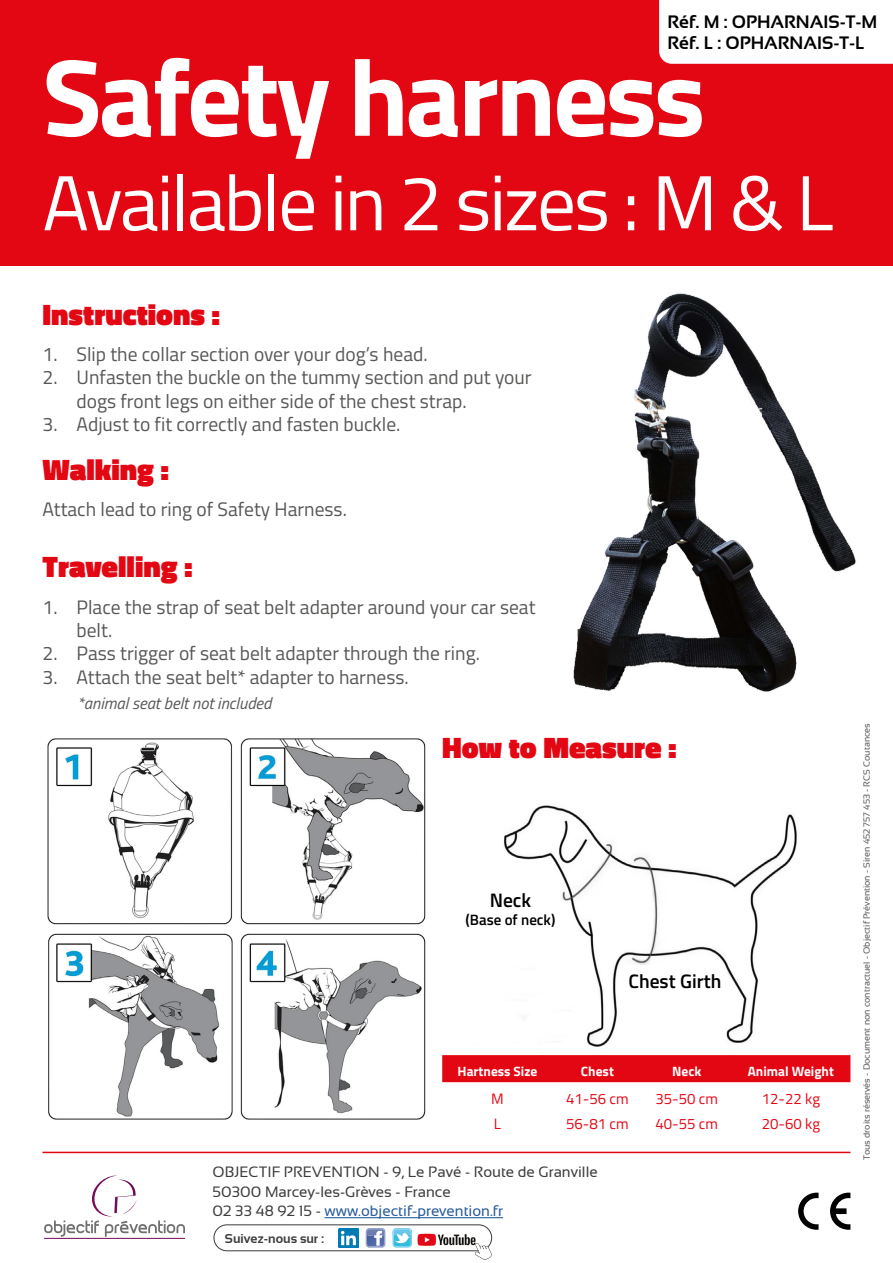
<style>
.page{position:relative;width:893px;height:1263px;background:#fff}
.page>*{position:absolute;margin:0;border:0;box-sizing:border-box;transform-origin:0 0}
.t1{font:700 109.5px "Titillium Web";letter-spacing:-.03em;color:#fff}
.t2{font:78px "Titillium Web";letter-spacing:-.03em;color:#fff}
.t3{font:900 30px "Titillium Web";color:#e30613}
.t4{font:19.5px/23.4px "Titillium Web";color:#575756}
.t5{font:600 19.5px "Titillium Web";color:#000}
.t6{font:700 18px/21.6px "Sansation";color:#000}
.t7{font:italic 16.5px "Titillium Web";color:#575756}
.t8{font:15px/19.5px "Sansation";color:#3c3c3b}
.t9{font:15px "Titillium Web";color:#e30613}
.t10{font:600 15px "Titillium Web";color:#000}
.t11{font:700 13.5px "Titillium Web";color:#fff}
.t12{font:700 12.9px "Sansation";color:#3c3c3b}
.t13{font:9px "Sansation";color:#575756}
.s1{color:#275b9b}
</style>
<div class="page">
<img style="left:573px;top:293px;width:283px;height:399px">
<div style="left:0;top:0;width:893px;height:266px;background:#e30613"></div>
<svg style="left:798px;top:1192px;width:20px;height:38px"></svg>
<svg style="left:830px;top:1192px;width:20px;height:38px"></svg>
<hr style="left:43px;top:1152px;width:807px;height:1px;background:#e30613">
<div style="left:659px;top:0;width:234px;height:64px;background:#fff"></div>
<hr style="left:44px;top:1238px;width:141px;height:1px;background:#7a0c5e">
<svg style="left:44px;top:1175px;width:141px;height:62px"></svg>
<hr style="left:324px;top:1217px;width:179px;height:1px;background:#275b9b">
<div style="left:214px;top:1224px;width:278px;height:27px;border:1px solid #3c3c3b;border-radius:13px"></div>
<svg style="left:366px;top:1228px;width:19px;height:19px"></svg>
<svg style="left:393px;top:1228px;width:19px;height:19px"></svg>
<img style="left:417px;top:1233px;width:59px;height:13px">
<img style="left:339px;top:1228px;width:19px;height:19px">
<svg style="left:475px;top:1242px;width:17px;height:18px"></svg>
<img style="left:47px;top:738px;width:379px;height:382px">
<img style="left:504px;top:805px;width:293px;height:242px">
<svg style="left:442px;top:1055px;width:408px;height:28px;background:#e30e1b"></svg>
<div style="left:461px;top:885px;width:99px;height:40px;background:#fff"></div>
<div style="left:625px;top:965px;width:100px;height:27px;background:#fff"></div>
<p class="t6" style="left:668px;top:11px;width:211px">Réf. M : OPHARNAIS-T-M<br>Réf. L : OPHARNAIS-T-L</p>
<h1 class="t1" style="left:43px;top:14px;width:665px">Safety harness</h1>
<h2 class="t2" style="left:43px;top:146px;width:792px">Available in 2 sizes : M &amp; L</h2>
<h3 class="t3" style="left:43px;top:292px;width:179px">Instructions :</h3>
<p class="t4" style="left:43px;top:341px;width:387px">1. Slip the collar section over your dog’s head.</p>
<p class="t4" style="left:77px;top:365px;width:457px;text-indent:-34px">2. Unfasten the buckle on the tummy section and put your dogs front legs on either side of the chest strap.</p>
<p class="t4" style="left:43px;top:411px;width:359px">3. Adjust to fit correctly and fasten buckle.</p>
<h3 class="t3" style="left:43px;top:447px;width:128px">Walking :</h3>
<p class="t4" style="left:43px;top:496px;width:306px">Attach lead to ring of Safety Harness.</p>
<h3 class="t3" style="left:43px;top:545px;width:152px">Travelling :</h3>
<p class="t4" style="left:77px;top:594px;width:461px;text-indent:-34px">1. Place the strap of seat belt adapter around your car seat belt.</p>
<p class="t4" style="left:43px;top:641px;width:439px">2. Pass trigger of seat belt adapter through the ring.</p>
<p class="t4" style="left:43px;top:664px;width:368px">3. Attach the seat belt* adapter to harness.</p>
<p class="t7" style="left:77px;top:691px;width:196px">*animal seat belt not included</p>
<h3 class="t3" style="left:442px;top:725px;width:236px">How to Measure :</h3>
<p class="t5" style="left:490px;top:886px;width:43px">Neck</p>
<p class="t10" style="left:466px;top:909px;width:91px">(Base of neck)</p>
<p class="t5" style="left:628px;top:966px;width:94px">Chest Girth</p>
<p class="t11" style="left:458px;top:1061px;width:81px">Hartness Size</p>
<p class="t11" style="left:581px;top:1061px;width:34px">Chest</p>
<p class="t11" style="left:672px;top:1061px;width:31px">Neck</p>
<p class="t11" style="left:748px;top:1061px;width:88px">Animal Weight</p>
<p class="t9" style="left:491px;top:1087px;width:14px">M</p>
<p class="t9" style="left:566px;top:1087px;width:64px">41-56 cm</p>
<p class="t9" style="left:655px;top:1087px;width:64px">35-50 cm</p>
<p class="t9" style="left:762px;top:1087px;width:60px">12-22 kg</p>
<p class="t9" style="left:494px;top:1113px;width:9px">L</p>
<p class="t9" style="left:566px;top:1113px;width:64px">56-81 cm</p>
<p class="t9" style="left:655px;top:1113px;width:64px">40-55 cm</p>
<p class="t9" style="left:762px;top:1113px;width:60px">20-60 kg</p>
<p class="t8" style="left:213px;top:1162px;width:387px">OBJECTIF PREVENTION - 9, Le Pavé - Route de Granville<br>50300 Marcey-les-Grèves - France<br>02 33 48 92 15 - <span class="s1">www.objectif-prevention.fr</span></p>
<p class="t12" style="left:225px;top:1231px;width:101px">Suivez-nous sur :</p>
<p class="t13" style="left:862px;top:1160px;width:438px;rotate:-90deg">Tous droits réservés - Document non contractuel - Objectif Prévention - Siren 452 757 453 - RCS Coutances</p>
</div>
